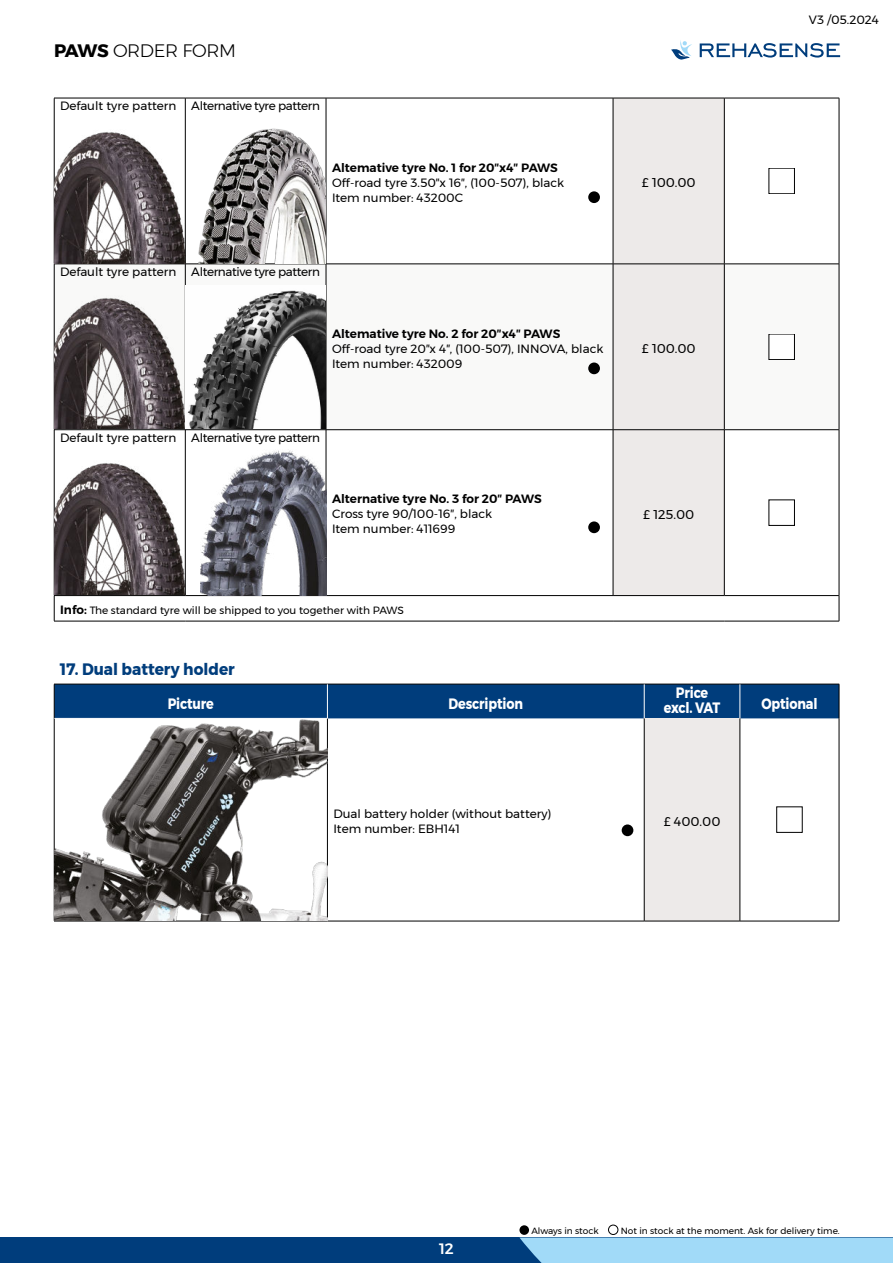
<style>
.page{position:relative;width:893px;height:1263px;background:#fff}
.page>*{position:absolute;margin:0;border:0;box-sizing:border-box;transform-origin:0 0}
.t1{font:300 18px "Montserrat";letter-spacing:-.02em;color:#000}
.t2{font:700 16.5px "Montserrat";color:#003d7c;scale:.93 1}
.t3{font:700 15px/15px "Montserrat";letter-spacing:-.01em;color:#fff;text-align:center;scale:.85 1}
.t4{font:500 15px "Montserrat";color:#fff}
.t5{font:12.75px "Montserrat";color:#000}
.t6{font:12px/15px "Montserrat";color:#000}
.t7{font:12px "Montserrat";letter-spacing:-.03em;color:#000}
.t8{font:600 12px "Montserrat";color:#000}
.t9{font:10.5px "Montserrat";color:#000}
.t10{font:9px "Montserrat";color:#000}
.s1{font-weight:700}
.s2{font-weight:600;font-size:12px}
</style>
<div class="page">
<div style="left:0;top:1237px;width:893px;height:26px;background:#003d7c"></div>
<svg style="left:519px;top:1237px;width:374px;height:26px;background:#98d1f1"></svg>
<svg style="left:700px;top:43px;width:140px;height:15px"></svg>
<svg style="left:671px;top:40px;width:21px;height:20px"></svg>
<svg style="left:55px;top:99px;width:784px;height:522px"></svg>
<div style="left:614px;top:99px;width:110px;height:496px;background:#edeae9"></div>
<svg style="left:55px;top:265px;width:784px;height:164px"></svg>
<hr style="left:839px;top:98px;width:1px;height:166px;background:#000">
<hr style="left:839px;top:264px;width:1px;height:166px;background:#000">
<hr style="left:839px;top:430px;width:1px;height:166px;background:#000">
<svg style="left:839px;top:596px;width:1px;height:25px"></svg>
<hr style="left:54px;top:98px;width:1px;height:166px;background:#000">
<hr style="left:54px;top:264px;width:1px;height:165px;background:#000">
<hr style="left:54px;top:430px;width:1px;height:165px;background:#000">
<svg style="left:54px;top:596px;width:1px;height:25px"></svg>
<hr style="left:54px;top:98px;width:131px;height:1px;background:#000">
<hr style="left:185px;top:98px;width:141px;height:1px;background:#000">
<hr style="left:185px;top:98px;width:1px;height:166px;background:#000">
<hr style="left:326px;top:98px;width:287px;height:1px;background:#000">
<hr style="left:326px;top:98px;width:1px;height:166px;background:#000">
<hr style="left:613px;top:98px;width:111px;height:1px;background:#000">
<hr style="left:613px;top:98px;width:1px;height:166px;background:#000">
<hr style="left:724px;top:98px;width:115px;height:1px;background:#000">
<hr style="left:724px;top:98px;width:1px;height:166px;background:#000">
<hr style="left:54px;top:264px;width:131px;height:1px;background:#000">
<hr style="left:185px;top:264px;width:141px;height:1px;background:#000">
<hr style="left:185px;top:264px;width:1px;height:165px;background:#000">
<hr style="left:326px;top:264px;width:287px;height:1px;background:#000">
<hr style="left:326px;top:264px;width:1px;height:165px;background:#000">
<hr style="left:613px;top:264px;width:111px;height:1px;background:#000">
<hr style="left:613px;top:264px;width:1px;height:165px;background:#000">
<hr style="left:724px;top:264px;width:115px;height:1px;background:#000">
<hr style="left:724px;top:264px;width:1px;height:165px;background:#000">
<hr style="left:54px;top:429px;width:131px;height:1px;background:#000">
<hr style="left:185px;top:429px;width:141px;height:1px;background:#000">
<hr style="left:185px;top:430px;width:1px;height:165px;background:#000">
<hr style="left:326px;top:429px;width:287px;height:1px;background:#000">
<hr style="left:326px;top:430px;width:1px;height:165px;background:#000">
<hr style="left:613px;top:429px;width:111px;height:1px;background:#000">
<hr style="left:613px;top:430px;width:1px;height:165px;background:#000">
<hr style="left:724px;top:429px;width:115px;height:1px;background:#000">
<hr style="left:724px;top:430px;width:1px;height:165px;background:#000">
<hr style="left:54px;top:595px;width:131px;height:1px;background:#000">
<hr style="left:185px;top:595px;width:141px;height:1px;background:#000">
<hr style="left:326px;top:595px;width:287px;height:1px;background:#000">
<hr style="left:613px;top:595px;width:111px;height:1px;background:#000">
<hr style="left:724px;top:595px;width:115px;height:1px;background:#000">
<hr style="left:54px;top:621px;width:131px;height:1px;background:#000">
<hr style="left:185px;top:621px;width:141px;height:1px;background:#000">
<hr style="left:326px;top:621px;width:287px;height:1px;background:#000">
<hr style="left:613px;top:621px;width:111px;height:1px;background:#000">
<hr style="left:724px;top:621px;width:115px;height:1px;background:#000">
<img style="left:54px;top:461px;width:132px;height:134px">
<img style="left:201px;top:449px;width:126px;height:146px">
<img style="left:54px;top:295px;width:132px;height:134px">
<img style="left:186px;top:285px;width:140px;height:143px">
<img style="left:54px;top:130px;width:132px;height:134px">
<img style="left:186px;top:124px;width:140px;height:140px">
<div style="left:588px;top:191px;width:12px;height:12px;background:#000;border-radius:50%"></div>
<div style="left:588px;top:362px;width:12px;height:12px;background:#000;border-radius:50%"></div>
<div style="left:588px;top:521px;width:12px;height:12px;background:#000;border-radius:50%"></div>
<div style="left:55px;top:685px;width:784px;height:33px;background:#003d7c"></div>
<div style="left:644px;top:718px;width:96px;height:203px;background:#edeae9"></div>
<hr style="left:839px;top:718px;width:1px;height:203px;background:#000">
<hr style="left:54px;top:718px;width:1px;height:203px;background:#000">
<hr style="left:54px;top:684px;width:273px;height:1px;background:#000">
<hr style="left:54px;top:684px;width:1px;height:34px;background:#000">
<hr style="left:327px;top:684px;width:317px;height:1px;background:#000">
<hr style="left:644px;top:684px;width:96px;height:1px;background:#000">
<hr style="left:740px;top:684px;width:99px;height:1px;background:#000">
<hr style="left:839px;top:684px;width:1px;height:34px;background:#000">
<hr style="left:327px;top:684px;width:1px;height:34px;background:#fff">
<hr style="left:644px;top:684px;width:1px;height:34px;background:#fff">
<hr style="left:740px;top:684px;width:1px;height:34px;background:#fff">
<hr style="left:54px;top:718px;width:274px;height:1px;background:#fff">
<hr style="left:327px;top:719px;width:1px;height:202px;background:#000">
<hr style="left:644px;top:718px;width:1px;height:203px;background:#000">
<hr style="left:740px;top:718px;width:1px;height:203px;background:#000">
<hr style="left:54px;top:921px;width:273px;height:1px;background:#000">
<hr style="left:327px;top:921px;width:317px;height:1px;background:#000">
<hr style="left:644px;top:921px;width:96px;height:1px;background:#000">
<hr style="left:740px;top:921px;width:99px;height:1px;background:#000">
<img style="left:54px;top:719px;width:273px;height:201px">
<div style="left:622px;top:824px;width:11px;height:12px;background:#000;border-radius:50%"></div>
<div style="left:519px;top:1225px;width:10px;height:10px;background:#000;border-radius:50%"></div>
<div style="left:608px;top:1225px;width:10px;height:10px;border:1px solid #000;border-radius:50%"></div>
<div style="left:769px;top:334px;width:25px;height:26px;background:#fff"></div>
<div style="left:769px;top:500px;width:25px;height:25px;background:#fff"></div>
<div style="left:769px;top:168px;width:25px;height:26px;background:#fff"></div>
<h1 class="t1" style="left:54px;top:40px;width:183px"><span class="s1">PAWS</span> ORDER FORM</h1>
<p class="t7" style="left:60px;top:96px;width:261px">Default tyre pattern Alternative tyre pattern</p>
<p class="t8" style="left:332px;top:158px;width:227px">Altemative tyre No. 1 for 20″x4″ PAWS</p>
<p class="t6" style="left:332px;top:175px;width:234px">Off-road tyre 3.50″x 16″, (100-507), black<br>Item number: 43200C</p>
<p class="t5" style="left:642px;top:177px;width:55px">£ 100.00</p>
<p class="t7" style="left:60px;top:262px;width:261px">Default tyre pattern Alternative tyre pattern</p>
<p class="t8" style="left:332px;top:324px;width:230px">Altemative tyre No. 2 for 20″x4″ PAWS</p>
<p class="t6" style="left:332px;top:341px;width:273px">Off-road tyre 20″x 4″, (100-507), INNOVA, black<br>Item number: 432009</p>
<p class="t5" style="left:642px;top:342px;width:55px">£ 100.00</p>
<p class="t7" style="left:60px;top:428px;width:261px">Default tyre pattern Alternative tyre pattern</p>
<p class="t8" style="left:332px;top:490px;width:211px">Alternative tyre No. 3 for 20″ PAWS</p>
<p class="t6" style="left:332px;top:507px;width:162px">Cross tyre 90/100-16″, black<br>Item number: 411699</p>
<p class="t5" style="left:643px;top:508px;width:52px">£ 125.00</p>
<p class="t9" style="left:60px;top:602px;width:345px"><span class="s2">Info:</span> The standard tyre will be shipped to you together with PAWS</p>
<p class="t6" style="left:809px;top:12px;width:72px">V3 /05.2024</p>
<h2 class="t2" style="left:60px;top:660px;width:189px">17. Dual battery holder</h2>
<p class="t3" style="left:168px;top:696px;width:56px">Picture</p>
<p class="t3" style="left:449px;top:696px;width:89px">Description</p>
<p class="t3" style="left:664px;top:685px;width:68px">Price excl. VAT</p>
<p class="t3" style="left:761px;top:696px;width:68px">Optional</p>
<p class="t6" style="left:333px;top:806px;width:220px">Dual battery holder (without battery)<br>Item number: EBH141</p>
<p class="t5" style="left:664px;top:815px;width:58px">£ 400.00</p>
<p class="t4" style="left:439px;top:1240px;width:16px">12</p>
<p class="t10" style="left:531px;top:1224px;width:69px">Always in stock</p>
<p class="t10" style="left:621px;top:1224px;width:221px">Not in stock at the moment. Ask for delivery time.</p>
</div>
